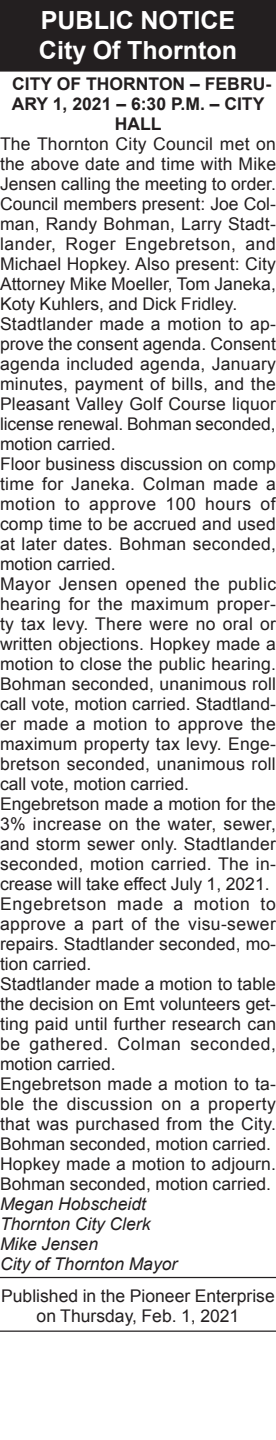
<style>
.page{position:relative;width:276px;height:1440px;background:#fff}
.page>*{position:absolute;margin:0;border:0;box-sizing:border-box;transform-origin:0 0}
.Reversed_Heading_Tit{font:700 25px "Arial";color:#fff}
.Reversed_Heading_All{font:700 25px "Arial";color:#fff}
._1_Column_Arial{font:17.5px/20px "Arial";color:#231f20;text-align:justify}
._1_Column_Arial-2{font:italic 17.5px "Arial";color:#231f20}
.footer_long{font:17.5px/20px "Arial";color:#231f20;text-align:center}
._2nd_Heading{font:700 17.5px/20px "Arial";color:#231f20;text-align:center}
</style>
<div class="page">
<div style="left:0;top:0;width:275px;height:42px;background:#231f20"></div>
<div style="left:0;top:29px;width:275px;height:43px;background:#231f20"></div>
<hr style="left:0;top:1277px;width:275px;height:1px;background:#231f20">
<hr style="left:0;top:1331px;width:275px;height:1px;background:#231f20">
<p class="Reversed_Heading_All" style="left:41px;top:3px;width:195px">PUBLIC NOTICE</p>
<p class="Reversed_Heading_Tit" style="left:39px;top:33px;width:199px">City Of Thornton</p>
<p class="_2nd_Heading" style="left:12px;top:75px;width:260px">CITY OF THORNTON – FEBRU-<br>ARY 1, 2021 – 6:30 P.M. – CITY<br>HALL</p>
<p class="_1_Column_Arial" style="left:0;top:134px;width:277px">The Thornton City Council met on the above date and time with Mike Jensen calling the meeting to order.<br>Council members present: Joe Col&shy;man, Randy Bohman, Larry Stadt&shy;lander, Roger Engebretson, and Michael Hopkey. Also present: City Attorney Mike Moeller, Tom Janeka, Koty Kuhlers, and Dick Fridley.</p>
<p class="_1_Column_Arial" style="left:0;top:314px;width:277px">Stadtlander made a motion to ap&shy;prove the consent agenda. Consent agenda included agenda, January minutes, payment of bills, and the Pleasant Valley Golf Course liquor license renewal. Bohman seconded, motion carried.</p>
<p class="_1_Column_Arial" style="left:0;top:454px;width:277px">Floor business discussion on comp time for Janeka. Colman made a motion to approve 100 hours of comp time to be accrued and used at later dates. Bohman seconded, motion carried.</p>
<p class="_1_Column_Arial" style="left:0;top:574px;width:277px">Mayor Jensen opened the public hearing for the maximum proper&shy;ty tax levy. There were no oral or written objections. Hopkey made a motion to close the public hearing.<br>Bohman seconded, unanimous roll call vote, motion carried. Stadtland&shy;er made a motion to approve the maximum property tax levy. Enge&shy;bretson seconded, unanimous roll call vote, motion carried.</p>
<p class="_1_Column_Arial" style="left:0;top:794px;width:277px">Engebretson made a motion for the 3% increase on the water, sewer, and storm sewer only. Stadtlander seconded, motion carried. The in&shy;crease will take effect July 1, 2021.</p>
<p class="_1_Column_Arial" style="left:0;top:894px;width:277px">Engebretson made a motion to approve a part of the visu-sewer repairs. Stadtlander seconded, mo&shy;tion carried.</p>
<p class="_1_Column_Arial" style="left:0;top:974px;width:277px">Stadtlander made a motion to table the decision on Emt volunteers get&shy;ting paid until further research can be gathered. Colman seconded, motion carried.</p>
<p class="_1_Column_Arial" style="left:0;top:1074px;width:277px">Engebretson made a motion to ta&shy;ble the discussion on a property that was purchased from the City.<br>Bohman seconded, motion carried.</p>
<p class="_1_Column_Arial" style="left:0;top:1154px;width:277px">Hopkey made a motion to adjourn.<br>Bohman seconded, motion carried.</p>
<p class="_1_Column_Arial-2" style="left:0;top:1193px;width:147px">Megan Hobscheidt</p>
<p class="_1_Column_Arial-2" style="left:0;top:1213px;width:151px">Thornton City Clerk</p>
<p class="_1_Column_Arial-2" style="left:0;top:1233px;width:99px">Mike Jensen</p>
<p class="_1_Column_Arial-2" style="left:0;top:1253px;width:178px">City of Thornton Mayor</p>
<p class="footer_long" style="left:1px;top:1286px;width:274px">Published in the Pioneer Enterprise on Thursday, Feb. 1, 2021</p>
</div>
